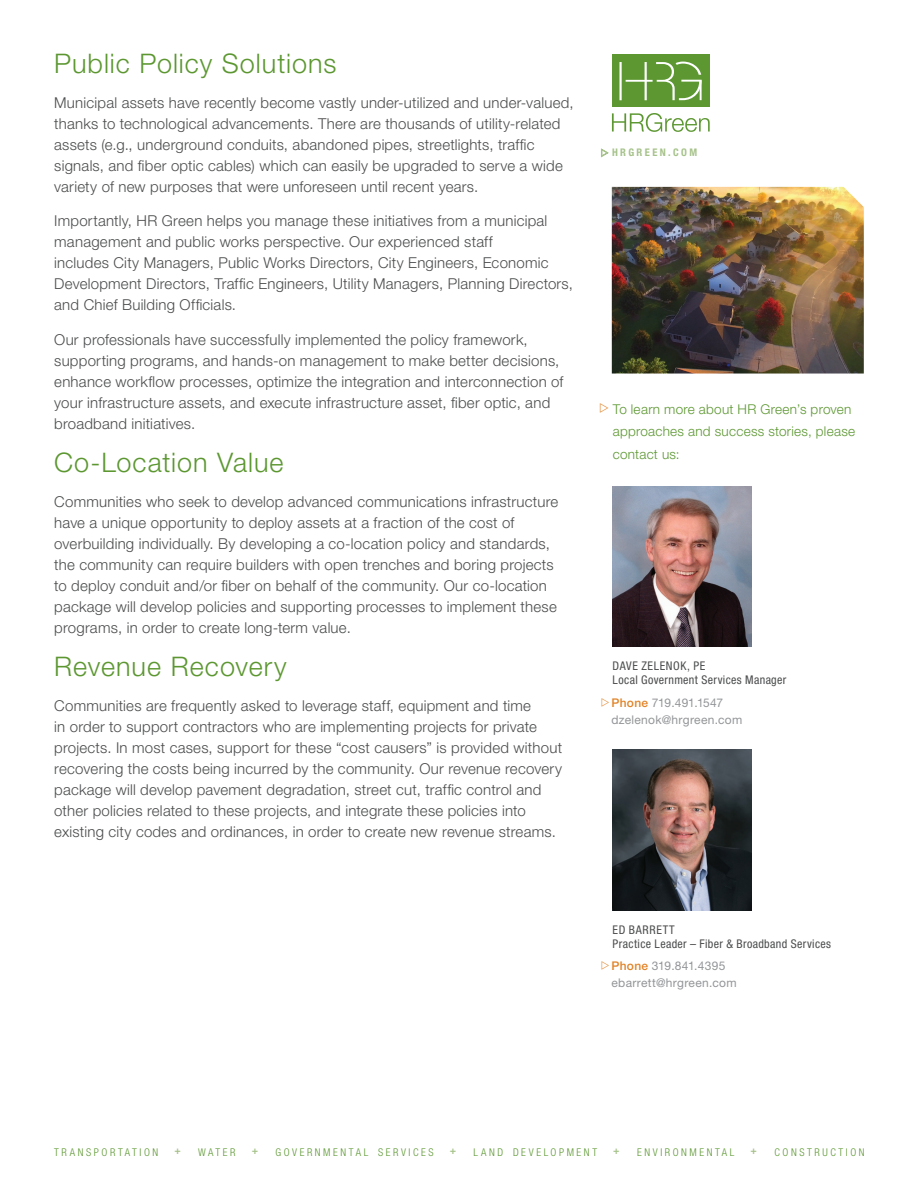
<style>
.page{position:relative;width:918px;height:1188px;background:#fff}
.page>*{position:absolute;margin:0;border:0;box-sizing:border-box;transform-origin:0 0}
.t1{font:300 27px "Helvetica Neue LT Std";letter-spacing:.035em;color:#5c9731}
.t2{font:300 15px/21px "Helvetica Neue LT Std";letter-spacing:.015em;color:#4b4c4d}
.t3{font:300 13.5px/22.5px "Helvetica Neue LT Std";letter-spacing:.02em;color:#5c9731}
.t4{font:condensed 12px/13.5px "Helvetica Neue LT Std";letter-spacing:.03em;color:#4b4c4d}
.t5{font:12px/16.5px "Helvetica Neue LT Std";letter-spacing:.025em;color:#939598}
.t6{font:300 condensed 10.65px "Helvetica Neue LT Std";letter-spacing:.24em;color:#5c9731}
.t7{font:700 10.65px "Helvetica Neue LT Std";color:#a6c28a}
.t8{font:700 condensed 10.5px "Helvetica Neue LT Std";letter-spacing:.23em;color:#a6c28a}
.s1{font-weight:500;color:#e18326}
</style>
<div class="page">
<img style="left:612px;top:187px;width:252px;height:187px">
<img style="left:613px;top:486px;width:139px;height:161px">
<img style="left:613px;top:750px;width:139px;height:160px">
<svg style="left:612px;top:113px;width:98px;height:19px"></svg>
<div style="left:612px;top:54px;width:98px;height:53px;background:#5c9731"></div>
<svg style="left:619px;top:62px;width:83px;height:38px"></svg>
<svg style="left:601px;top:148px;width:8px;height:9px"></svg>
<h1 class="t1" style="left:54px;top:47px;width:284px">Public Policy Solutions</h1>
<p class="t2" style="left:54px;top:92px;width:521px">Municipal assets have recently become vastly under-utilized and under-valued, thanks to technological advancements. There are thousands of utility-related assets (e.g., underground conduits, abandoned pipes, streetlights, traffic signals, and fiber optic cables) which can easily be upgraded to serve a wide variety of new purposes that were unforeseen until recent years.</p>
<p class="t2" style="left:54px;top:210px;width:520px">Importantly, HR Green helps you manage these initiatives from a municipal management and public works perspective. Our experienced staff<br>includes City Managers, Public Works Directors, City Engineers, Economic Development Directors, Traffic Engineers, Utility Managers, Planning Directors, and Chief Building Officials.</p>
<p class="t2" style="left:54px;top:329px;width:511px">Our professionals have successfully implemented the policy framework, supporting programs, and hands-on management to make better decisions, enhance workflow processes, optimize the integration and interconnection of your infrastructure assets, and execute infrastructure asset, fiber optic, and broadband initiatives.</p>
<h1 class="t1" style="left:54px;top:446px;width:231px">Co-Location Value</h1>
<p class="t2" style="left:54px;top:491px;width:506px">Communities who seek to develop advanced communications infrastructure have a unique opportunity to deploy assets at a fraction of the cost of overbuilding individually. By developing a co-location policy and standards, the community can require builders with open trenches and boring projects to deploy conduit and/or fiber on behalf of the community. Our co-location package will develop policies and supporting processes to implement these programs, in order to create long-term value.</p>
<h1 class="t1" style="left:54px;top:650px;width:234px">Revenue Recovery</h1>
<p class="t2" style="left:54px;top:695px;width:509px">Communities are frequently asked to leverage staff, equipment and time<br>in order to support contractors who are implementing projects for private projects. In most cases, support for these “cost causers” is provided without recovering the costs being incurred by the community. Our revenue recovery package will develop pavement degradation, street cut, traffic control and other policies related to these projects, and integrate these policies into existing city codes and ordinances, in order to create new revenue streams.</p>
<p class="t8" style="left:612px;top:146px;width:87px">HRGREEN.COM</p>
<p class="t3" style="left:613px;top:398px;width:244px">To learn more about HR Green’s proven approaches and success stories, please contact us:</p>
<p class="t4" style="left:613px;top:659px;width:175px">DAVE ZELENOK, PE<br>Local Government Services Manager</p>
<p class="t5" style="left:612px;top:694px;width:132px"><span class="s1">Phone</span> 719.491.1547 dzelenok@hrgreen.com</p>
<p class="t4" style="left:613px;top:923px;width:220px">ED BARRETT<br>Practice Leader – Fiber &amp; Broadband Services</p>
<p class="t5" style="left:612px;top:958px;width:127px"><span class="s1">Phone</span> 319.841.4395 ebarrett@hrgreen.com</p>
<p class="t6" style="left:54px;top:1146px;width:106px">TRANSPORTATION</p>
<p class="t7" style="left:174px;top:1144px;width:8px">+</p>
<p class="t6" style="left:198px;top:1146px;width:39px">WATER</p>
<p class="t7" style="left:252px;top:1144px;width:8px">+</p>
<p class="t6" style="left:275px;top:1146px;width:160px">GOVERNMENTAL SERVICES</p>
<p class="t7" style="left:450px;top:1144px;width:8px">+</p>
<p class="t6" style="left:474px;top:1146px;width:125px">LAND DEVELOPMENT</p>
<p class="t7" style="left:613px;top:1144px;width:8px">+</p>
<p class="t6" style="left:637px;top:1146px;width:99px">ENVIRONMENTAL</p>
<p class="t7" style="left:751px;top:1144px;width:8px">+</p>
<p class="t6" style="left:774px;top:1146px;width:92px">CONSTRUCTION</p>
</div>
